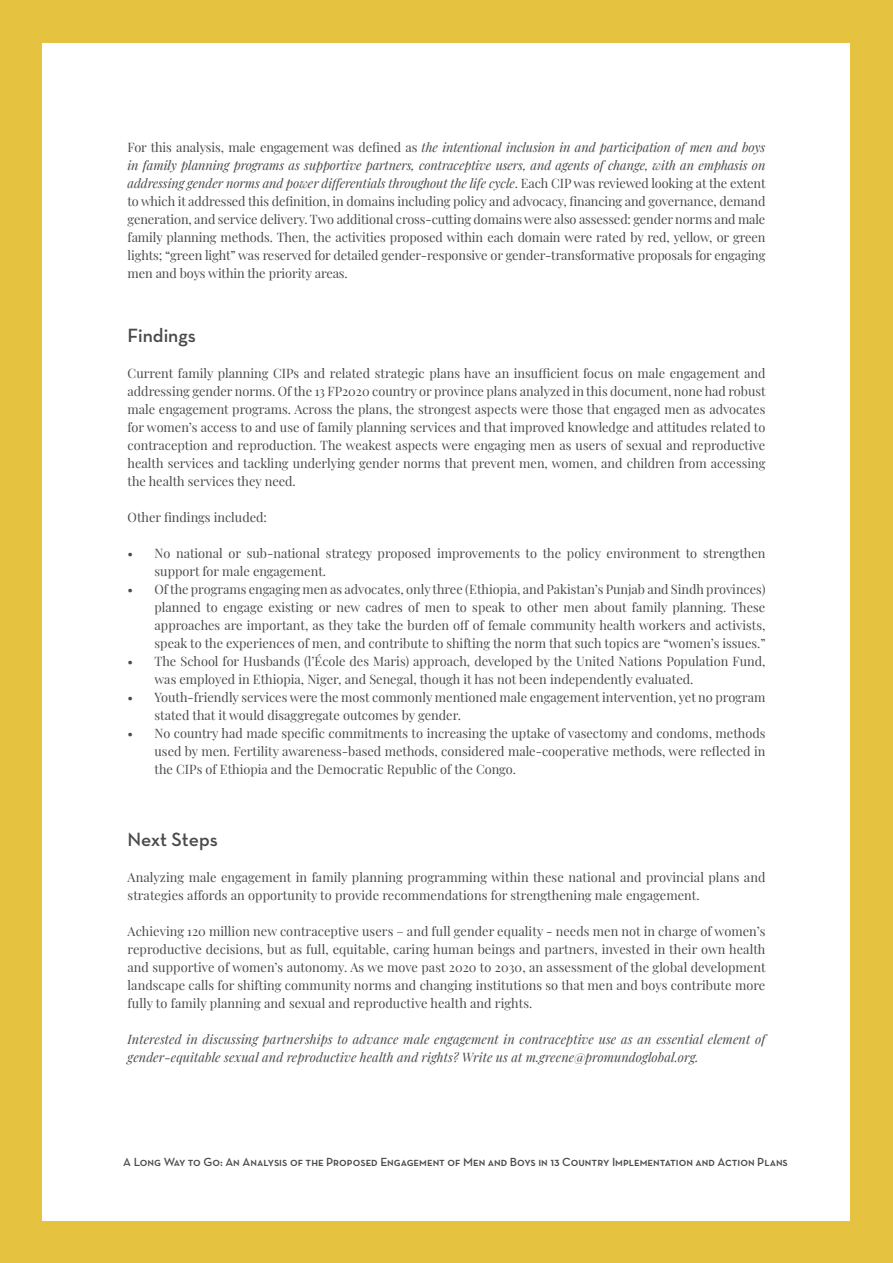
<style>
.page{position:relative;width:893px;height:1263px;background:#e6c241}
.page>*{position:absolute;margin:0;border:0;box-sizing:border-box;transform-origin:0 0}
.t1{font:600 19.5px "Neutra Text";letter-spacing:-.005em;color:#4a4a49}
.t2{font:12.75px/18px "Playfair Display";color:#4a4a49;text-align:justify}
.t3{font:italic 12.75px/18px "Playfair Display";letter-spacing:.005em;color:#4a4a49}
.t4{font:12px "Neutra Text Demi SC";color:#4a4a49}
.s1{font-style:italic}
</style>
<div class="page">
<div style="left:43px;top:43px;width:807px;height:1177px;background:#fff"></div>
<p class="t2" style="left:128px;top:137px;width:640px">For this analysis, male engagement was defined as <span class="s1">the intentional inclusion in and participation of men and boys in family planning programs as supportive partners, contraceptive users, and agents of change, with an emphasis on addressing gender norms and power differentials throughout the life cycle</span>. Each CIP was reviewed looking at the extent to which it addressed this definition, in domains including policy and advocacy, financing and governance, demand generation, and service delivery. Two additional cross-cutting domains were also assessed: gender norms and male family planning methods. Then, the activities proposed within each domain were rated by red, yellow, or green lights; “green light” was reserved for detailed gender-responsive or gender-transformative proposals for engaging men and boys within the priority areas.</p>
<h1 class="t1" style="left:128px;top:323px;width:70px">Findings</h1>
<p class="t2" style="left:128px;top:363px;width:640px">Current family planning CIPs and related strategic plans have an insufficient focus on male engagement and addressing gender norms. Of the 13 FP2020 country or province plans analyzed in this document, none had robust male engagement programs. Across the plans, the strongest aspects were those that engaged men as advocates for women’s access to and use of family planning services and that improved knowledge and attitudes related to contraception and reproduction. The weakest aspects were engaging men as users of sexual and reproductive health services and tackling underlying gender norms that prevent men, women, and children from accessing the health services they need.</p>
<p class="t2" style="left:128px;top:507px;width:141px">Other findings included:</p>
<p class="t2" style="left:155px;top:543px;width:612px;text-indent:-27px">• No national or sub-national strategy proposed improvements to the policy environment to strengthen support for male engagement.</p>
<p class="t2" style="left:155px;top:579px;width:613px;text-indent:-27px">• Of the programs engaging men as advocates, only three (Ethiopia, and Pakistan’s Punjab and Sindh provinces) planned to engage existing or new cadres of men to speak to other men about family planning. These approaches are important, as they take the burden off of female community health workers and activists, speak to the experiences of men, and contribute to shifting the norm that such topics are “women’s issues.”</p>
<p class="t2" style="left:155px;top:651px;width:612px;text-indent:-27px">• The School for Husbands (l’École des Maris) approach, developed by the United Nations Population Fund, was employed in Ethiopia, Niger, and Senegal, though it has not been independently evaluated.</p>
<p class="t2" style="left:155px;top:687px;width:612px;text-indent:-27px">• Youth-friendly services were the most commonly mentioned male engagement intervention, yet no program stated that it would disaggregate outcomes by gender.</p>
<p class="t2" style="left:155px;top:723px;width:612px;text-indent:-27px">• No country had made specific commitments to increasing the uptake of vasectomy and condoms, methods used by men. Fertility awareness-based methods, considered male-cooperative methods, were reflected in the CIPs of Ethiopia and the Democratic Republic of the Congo.</p>
<h1 class="t1" style="left:128px;top:827px;width:92px">Next Steps</h1>
<p class="t2" style="left:128px;top:867px;width:639px">Analyzing male engagement in family planning programming within these national and provincial plans and strategies affords an opportunity to provide recommendations for strengthening male engagement.</p>
<p class="t2" style="left:128px;top:921px;width:640px">Achieving 120 million new contraceptive users – and full gender equality - needs men not in charge of women’s reproductive decisions, but as full, equitable, caring human beings and partners, invested in their own health and supportive of women’s autonomy. As we move past 2020 to 2030, an assessment of the global development landscape calls for shifting community norms and changing institutions so that men and boys contribute more fully to family planning and sexual and reproductive health and rights.</p>
<p class="t3" style="left:128px;top:1029px;width:639px">Interested in discussing partnerships to advance male engagement in contraceptive use as an essential element of gender-equitable sexual and reproductive health and rights? Write us at m.greene@promundoglobal.org.</p>
<p class="t4" style="left:123px;top:1155px;width:666px">A Long Way to Go: An Analysis of the Proposed Engagement of Men and Boys in 13 Country Implementation and Action Plans</p>
</div>
